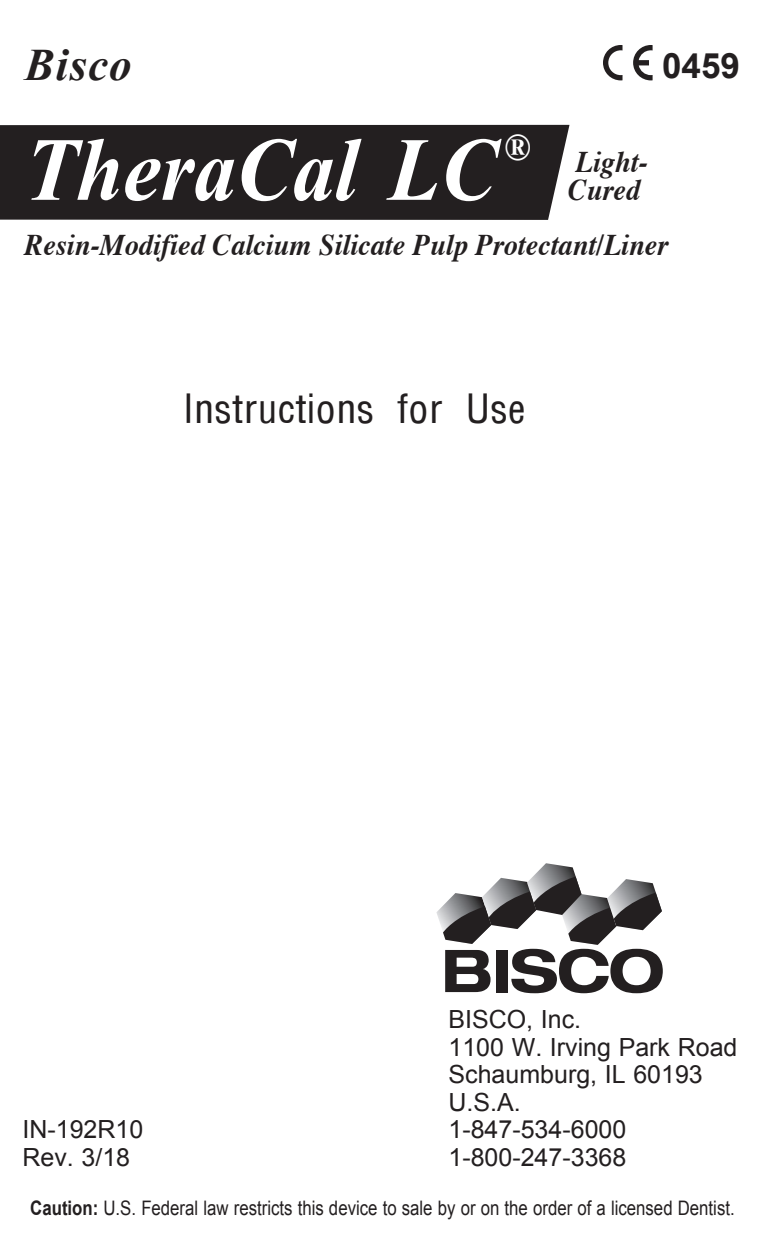
<style>
.page{position:relative;width:765px;height:1260px;background:#fff}
.page>*{position:absolute;margin:0;border:0;box-sizing:border-box;transform-origin:0 0}
.t1{font:italic 700 90px "Times New Roman";color:#fff;scale:.94 1}
.t2{font:100 condensed 45px "Helvetica";color:#231f20}
.t3{font:italic 700 45px "Times New Roman";letter-spacing:.025em;color:#231f20}
.t4{font:italic 700 37.5px "Times New Roman";color:#fff;scale:.94 1}
.t5{font:700 35px "Arial";color:#231f20}
.t6{font:italic 700 30px "Times";color:#231f20;scale:.94 1}
.t7{font:25px "Arial";color:#231f20}
.body_no_indent{font:20px "Arial";color:#231f20;scale:.84 1}
.s1{font-weight:700}
</style>
<div class="page">
<svg style="left:436px;top:863px;width:227px;height:130px"></svg>
<div style="left:0;top:124px;width:570px;height:96px;background:#231f20"></div>
<svg style="left:603px;top:45px;width:20px;height:35px"></svg>
<svg style="left:633px;top:45px;width:20px;height:35px"></svg>
<p class="t3" style="left:25px;top:34px;width:109px">Bisco</p>
<p class="t5" style="left:662px;top:42px;width:79px">0459</p>
<p class="t4" style="left:504px;top:121px;width:30px">®</p>
<p class="t1" style="left:25px;top:107px;width:504px">TheraCal LC</p>
<p class="t6" style="left:576px;top:134px;width:78px">Light-</p>
<p class="t6" style="left:568px;top:161px;width:78px">Cured</p>
<p class="t6" style="left:25px;top:217px;width:686px">Resin-Modified Calcium Silicate Pulp Protectant/Liner</p>
<p class="t2" style="left:183px;top:391px;width:344px">Instructions for Use</p>
<p class="t7" style="left:23px;top:1113px;width:122px">IN-192R10</p>
<p class="t7" style="left:23px;top:1141px;width:109px">Rev. 3/18</p>
<p class="t7" style="left:449px;top:1003px;width:134px">BISCO, Inc.</p>
<p class="t7" style="left:449px;top:1031px;width:291px">1100 W. Irving Park Road</p>
<p class="t7" style="left:449px;top:1058px;width:256px">Schaumburg, IL 60193</p>
<p class="t7" style="left:449px;top:1086px;width:74px">U.S.A.</p>
<p class="t7" style="left:449px;top:1113px;width:179px">1-847-534-6000</p>
<p class="t7" style="left:449px;top:1141px;width:179px">1-800-247-3368</p>
<p class="body_no_indent" style="left:30px;top:1195px;width:840px"><span class="s1">Caution:</span> U.S. Federal law restricts this device to sale by or on the order of a licensed Dentist.</p>
</div>
